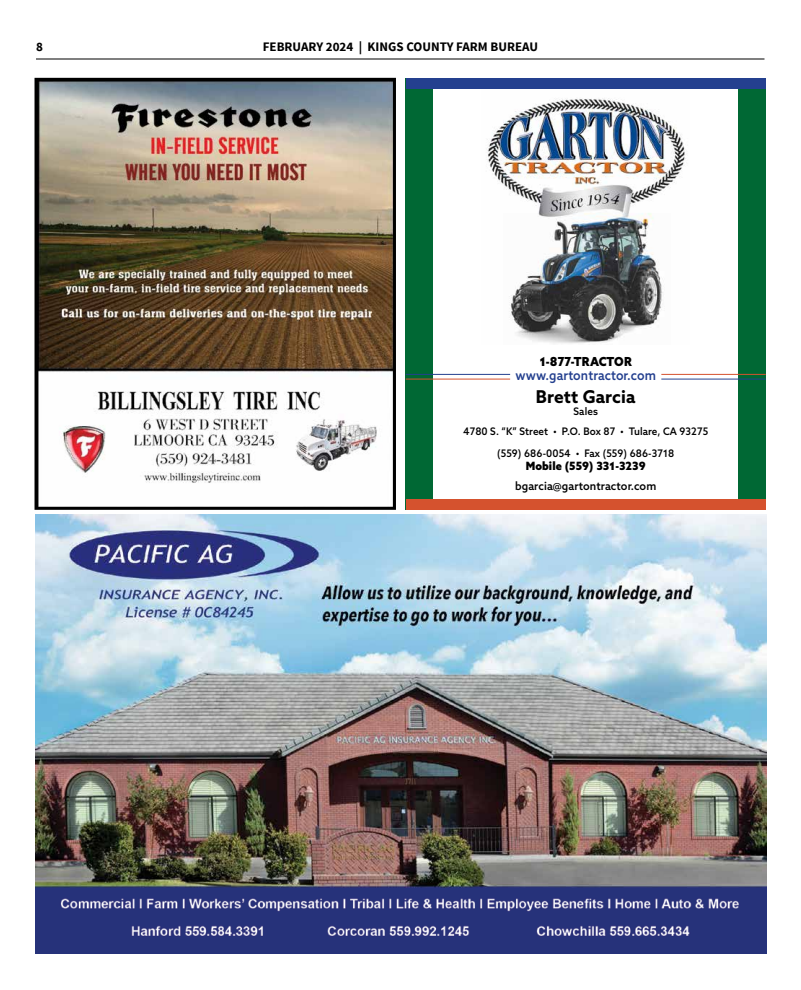
<style>
.page{position:relative;width:801px;height:990px;background:#fff}
.page>*{position:absolute;margin:0;border:0;box-sizing:border-box;transform-origin:0 0}
.t1{font:700 17.7px "Azo Sans";letter-spacing:.01em;color:#000}
.t2{font:500 13.5px "Azo Sans";letter-spacing:.01em;color:#24408f;scale:.91 1}
.t3{font:700 13px "Source Sans Pro";color:#000}
.t4{font:900 12.5px "Azo Sans";letter-spacing:.01em;color:#000;scale:.92 1}
.t5{font:500 11.4px "Azo Sans";letter-spacing:.01em;color:#000;scale:.95 1}
.t6{font:900 11.4px "Azo Sans";letter-spacing:.01em;color:#000;scale:.95 1}
.t7{font:500 10.4px/19.8px "Azo Sans";letter-spacing:.01em;color:#000;text-align:center;scale:.95 1}
</style>
<div class="page">
<hr style="left:36px;top:59px;width:728px;height:1px;background:#000">
<img style="left:39px;top:82px;width:353px;height:401px">
<div style="left:35px;top:78px;width:361px;height:432px;border:3px solid #000"></div>
<img style="left:487px;top:98px;width:199px;height:246px">
<div style="left:406px;top:78px;width:27px;height:432px;background:#006834"></div>
<div style="left:738px;top:78px;width:28px;height:432px;background:#006834"></div>
<hr style="left:661px;top:374px;width:105px;height:1px;background:#d5522e">
<hr style="left:406px;top:374px;width:104px;height:1px;background:#24408f">
<hr style="left:406px;top:379px;width:104px;height:1px;background:#d5522e">
<hr style="left:661px;top:379px;width:105px;height:1px;background:#24408f">
<div style="left:406px;top:78px;width:360px;height:11px;background:#24408f"></div>
<div style="left:406px;top:499px;width:360px;height:11px;background:#d5522e"></div>
<img style="left:36px;top:515px;width:730px;height:374px">
<img style="left:36px;top:889px;width:730px;height:64px">
<p class="t3" style="left:36px;top:38px;width:8px">8</p>
<p class="t3" style="left:263px;top:38px;width:277px">FEBRUARY 2024 | KINGS COUNTY FARM BUREAU</p>
<p class="t4" style="left:540px;top:353px;width:101px">1-877-TRACTOR</p>
<p class="t2" style="left:515px;top:366px;width:156px">www.gartontractor.com</p>
<h1 class="t1" style="left:536px;top:385px;width:101px">Brett Garcia</h1>
<p class="t7" style="left:463px;top:401px;width:259px">Sales<br>4780 S. “K” Street • P.O. Box 87 • Tulare, CA 93275</p>
<p class="t7" style="left:497px;top:443px;width:188px">(559) 686-0054 • Fax (559) 686-3718</p>
<p class="t6" style="left:526px;top:459px;width:128px">Mobile (559) 331-3239</p>
<p class="t5" style="left:515px;top:479px;width:150px">bgarcia@gartontractor.com</p>
</div>
